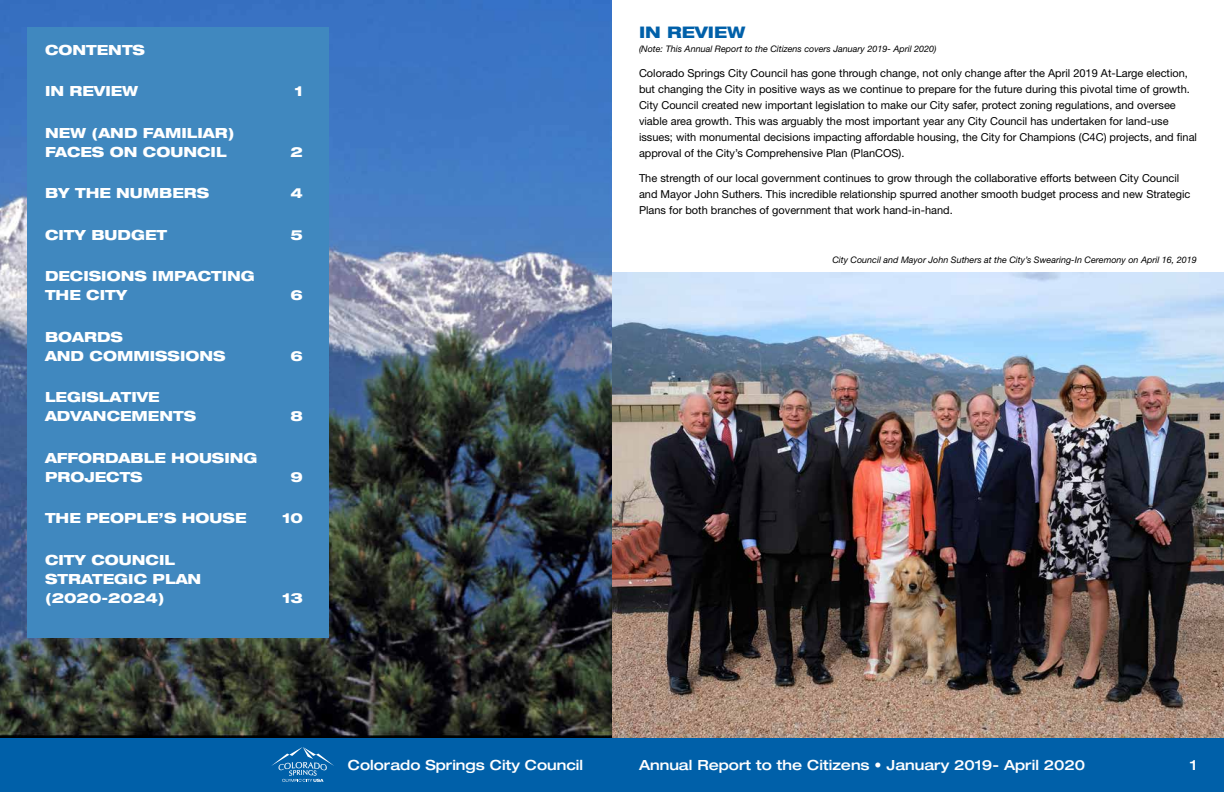
<style>
.page{position:relative;width:1224px;height:792px;background:#fff}
.page>*{position:absolute;margin:0;border:0;box-sizing:border-box;transform-origin:0 0}
.t1{font:800 expanded 16px "Helvetica Neue LT Std";color:#0060a9}
.t2{font:800 expanded 14px/19px "Helvetica Neue LT Std";color:#fff}
.t3{font:500 expanded 14px "Helvetica Neue LT Std";color:#fff}
.t4{font:11px/16px "Helvetica Neue LT Std";color:#000}
.t5{font:italic 9px "Helvetica Neue LT Std";color:#000}
</style>
<div class="page">
<img style="left:0;top:0;width:612px;height:738px">
<img style="left:612px;top:272px;width:612px;height:466px">
<div style="left:27px;top:27px;width:301px;height:610px;background:#4088bf"></div>
<div style="left:0;top:738px;width:1224px;height:54px;background:#0060a9"></div>
<svg style="left:271px;top:747px;width:63px;height:35px"></svg>
<p class="t2" style="left:45px;top:40px;width:102px">CONTENTS</p>
<p class="t2" style="left:45px;top:82px;width:95px">IN REVIEW</p>
<p class="t2" style="left:294px;top:82px;width:10px">1</p>
<p class="t2" style="left:45px;top:123px;width:191px">NEW (AND FAMILIAR)<br>FACES ON COUNCIL</p>
<p class="t2" style="left:291px;top:142px;width:14px">2</p>
<p class="t2" style="left:45px;top:184px;width:166px">BY THE NUMBERS</p>
<p class="t2" style="left:291px;top:184px;width:14px">4</p>
<p class="t2" style="left:45px;top:225px;width:124px">CITY BUDGET</p>
<p class="t2" style="left:291px;top:225px;width:14px">5</p>
<p class="t2" style="left:45px;top:267px;width:211px">DECISIONS IMPACTING<br>THE CITY</p>
<p class="t2" style="left:291px;top:286px;width:14px">6</p>
<p class="t2" style="left:45px;top:327px;width:182px">BOARDS<br>AND COMMISSIONS</p>
<p class="t2" style="left:45px;top:388px;width:153px">LEGISLATIVE<br>ADVANCEMENTS</p>
<p class="t2" style="left:45px;top:448px;width:214px">AFFORDABLE HOUSING<br>PROJECTS</p>
<p class="t2" style="left:291px;top:346px;width:14px">6</p>
<p class="t2" style="left:291px;top:407px;width:14px">8</p>
<p class="t2" style="left:291px;top:467px;width:14px">9</p>
<p class="t2" style="left:45px;top:509px;width:203px">THE PEOPLE’S HOUSE</p>
<p class="t2" style="left:282px;top:509px;width:22px">10</p>
<p class="t2" style="left:45px;top:550px;width:158px">CITY COUNCIL<br>STRATEGIC PLAN (2020-2024)</p>
<p class="t2" style="left:282px;top:588px;width:22px">13</p>
<h1 class="t1" style="left:639px;top:22px;width:108px">IN REVIEW</h1>
<p class="t5" style="left:639px;top:44px;width:299px">(Note: This Annual Report to the Citizens covers January 2019- April 2020)</p>
<p class="t4" style="left:639px;top:65px;width:560px">Colorado Springs City Council has gone through change, not only change after the April 2019 At-Large election, but changing the City in positive ways as we continue to prepare for the future during this pivotal time of growth.<br>City Council created new important legislation to make our City safer, protect zoning regulations, and oversee viable area growth. This was arguably the most important year any City Council has undertaken for land-use issues; with monumental decisions impacting affordable housing, the City for Champions (C4C) projects, and final approval of the City’s Comprehensive Plan (PlanCOS).</p>
<p class="t4" style="left:639px;top:170px;width:553px">The strength of our local government continues to grow through the collaborative efforts between City Council and Mayor John Suthers. This incredible relationship spurred another smooth budget process and new Strategic<br>Plans for both branches of government that work hand-in-hand.</p>
<p class="t5" style="left:832px;top:255px;width:366px">City Council and Mayor John Suthers at the City’s Swearing-In Ceremony on April 16, 2019</p>
<p class="t3" style="left:348px;top:756px;width:237px">Colorado Springs City Council</p>
<p class="t3" style="left:639px;top:756px;width:448px">Annual Report to the Citizens • January 2019- April 2020</p>
<p class="t3" style="left:1190px;top:756px;width:8px">1</p>
</div>
